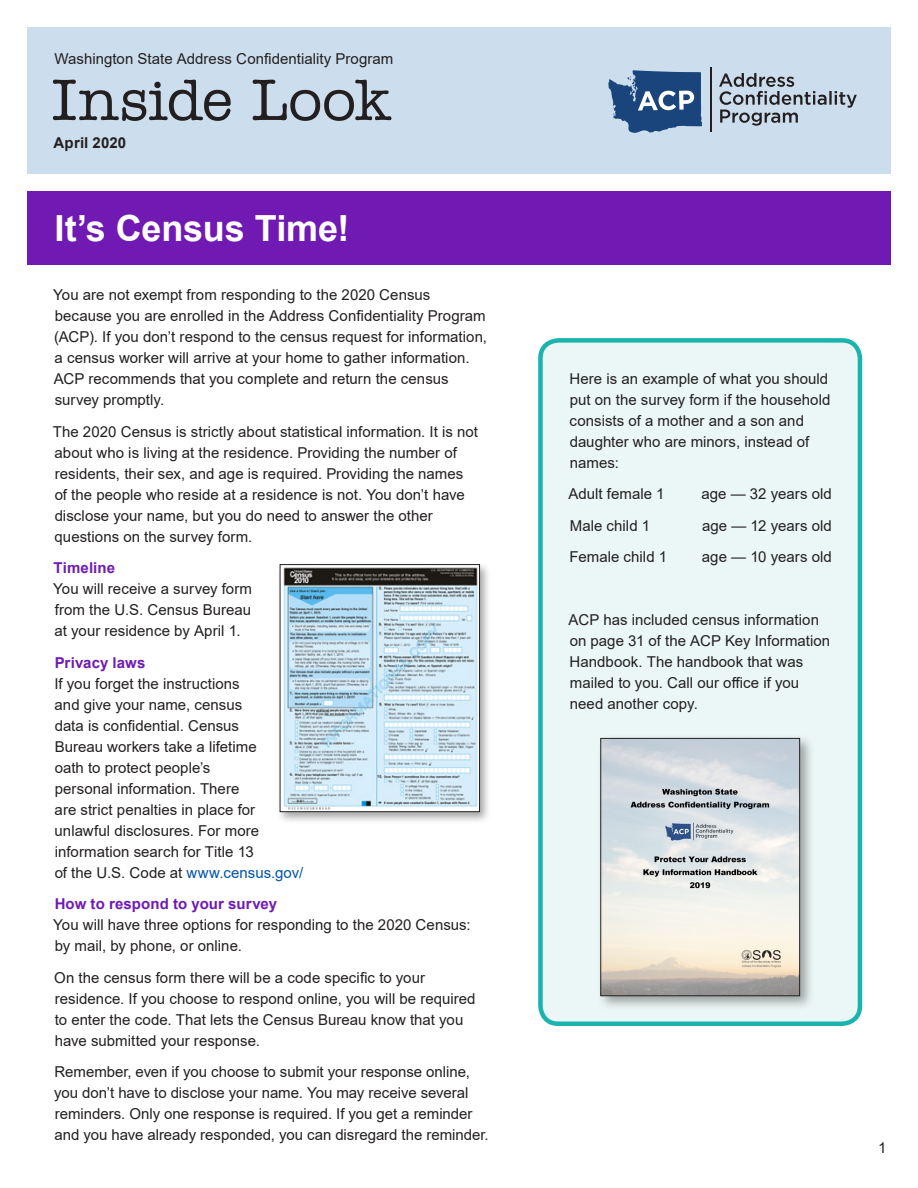
<style>
.page{position:relative;width:918px;height:1188px;background:#fff}
.page>*{position:absolute;margin:0;border:0;box-sizing:border-box;transform-origin:0 0}
.t1{font:700 36px "Arial";letter-spacing:-.005em;color:#fff}
.t2{font:15px/21px "Arial";color:#231f20}
.t3{font:700 15px "Arial";letter-spacing:.01em;color:#231f20}
.s1{font-weight:700;color:#701ab3}
.s2{color:#0054a6}
</style>
<div class="page">
<div style="left:540px;top:340px;width:320px;height:684px;background:#ebf7f6;border-radius:18px"></div>
<div style="left:538px;top:338px;width:324px;height:688px;border:4px solid #1ab3ad;border-radius:18px"></div>
<div style="left:27px;top:27px;width:864px;height:147px;background:#ccdded"></div>
<svg style="left:608px;top:70px;width:94px;height:63px"></svg>
<hr style="left:710px;top:68px;width:2px;height:64px;background:#231f20">
<svg style="left:719px;top:73px;width:138px;height:53px"></svg>
<div style="left:27px;top:192px;width:864px;height:73px;background:#701ab3"></div>
<div style="left:277px;top:561px;width:215px;height:263px;background:#231f20;opacity:.4"></div>
<img style="left:282px;top:566px;width:196px;height:244px">
<div style="left:280px;top:564px;width:200px;height:248px;border:1px solid #231f20"></div>
<div style="left:596px;top:734px;width:219px;height:277px;background:#231f20;opacity:.4"></div>
<img style="left:603px;top:740px;width:195px;height:254px">
<div style="left:601px;top:738px;width:199px;height:258px;border:1px solid #231f20"></div>
<svg style="left:53px;top:80px;width:338px;height:41px"></svg>
<p class="t2" style="left:54px;top:48px;width:341px">Washington State Address Confidentiality Program</p>
<p class="t3" style="left:54px;top:132px;width:74px">April 2020</p>
<p class="t1" style="left:54px;top:203px;width:297px">It’s Census Time!</p>
<p class="t2" style="left:53px;top:284px;width:435px">You are not exempt from responding to the 2020 Census because you are enrolled in the Address Confidentiality Program (ACP). If you don’t respond to the census request for information, a census worker will arrive at your home to gather information.<br>ACP recommends that you complete and return the census survey promptly.</p>
<p class="t2" style="left:53px;top:421px;width:427px">The 2020 Census is strictly about statistical information. It is not about who is living at the residence. Providing the number of residents, their sex, and age is required. Providing the names<br>of the people who reside at a residence is not. You don’t have disclose your name, but you do need to answer the other questions on the survey form.</p>
<p class="t2" style="left:53px;top:557px;width:200px"><span class="s1">Timeline<br></span>You will receive a survey form from the U.S. Census Bureau at your residence by April 1.</p>
<p class="t2" style="left:54px;top:652px;width:250px"><span class="s1">Privacy laws<br></span>If you forget the instructions<br>and give your name, census<br>data is confidential. Census<br>Bureau workers take a lifetime<br>oath to protect people’s<br>personal information. There<br>are strict penalties in place for unlawful disclosures. For more information search for Title 13<br>of the U.S. Code at <span class="s2">www.census.gov/</span></p>
<p class="t2" style="left:53px;top:893px;width:419px"><span class="s1">How to respond to your survey<br></span>You will have three options for responding to the 2020 Census: by mail, by phone, or online.</p>
<p class="t2" style="left:54px;top:967px;width:423px">On the census form there will be a code specific to your residence. If you choose to respond online, you will be required to enter the code. That lets the Census Bureau know that you have submitted your response.</p>
<p class="t2" style="left:54px;top:1061px;width:436px">Remember, even if you choose to submit your response online, you don’t have to disclose your name. You may receive several reminders. Only one response is required. If you get a reminder and you have already responded, you can disregard the reminder.</p>
<p class="t2" style="left:570px;top:368px;width:262px">Here is an example of what you should put on the survey form if the household consists of a mother and a son and daughter who are minors, instead of names:</p>
<p class="t2" style="left:569px;top:484px;width:97px">Adult female 1</p>
<p class="t2" style="left:702px;top:484px;width:132px">age — 32 years old</p>
<p class="t2" style="left:570px;top:515px;width:82px">Male child 1</p>
<p class="t2" style="left:702px;top:515px;width:131px">age — 12 years old</p>
<p class="t2" style="left:570px;top:547px;width:99px">Female child 1</p>
<p class="t2" style="left:702px;top:547px;width:131px">age — 10 years old</p>
<p class="t2" style="left:569px;top:610px;width:263px">ACP has included census information on page 31 of the ACP Key Information<br>Handbook. The handbook that was mailed to you. Call our office if you need another copy.</p>
<p class="t2" style="left:878px;top:1138px;width:10px">1</p>
</div>
